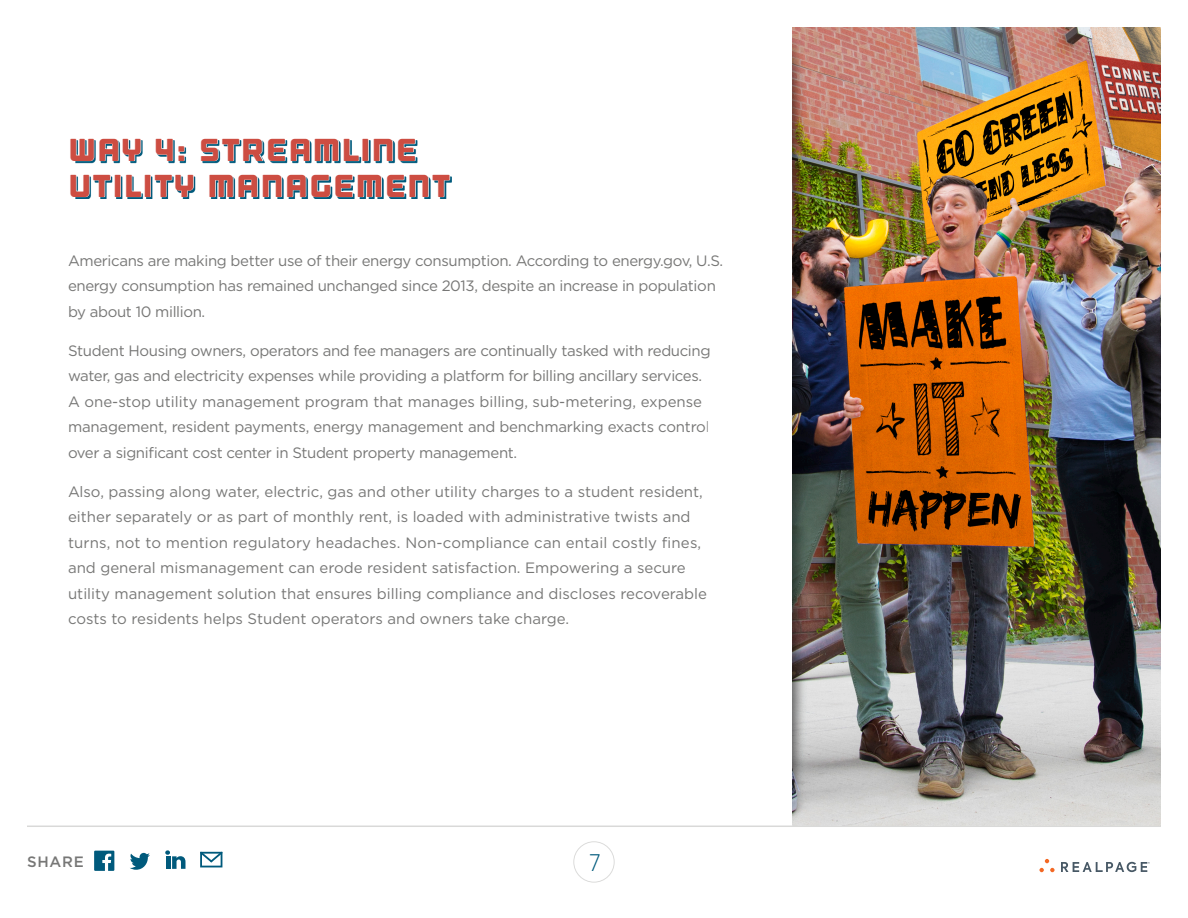
<style>
.page{position:relative;width:1188px;height:918px;background:#fff}
.page>*{position:absolute;margin:0;border:0;box-sizing:border-box;transform-origin:0 0}
.T1_center{font:31.5px/36px "Outage";letter-spacing:.025em;color:#cd4d42}
.t1{font:300 24px "Gotham Narrow";color:#005a7c}
.Main_Paragraph{font:15px/25.5px "Gotham";letter-spacing:-.015em;color:#777776}
.t2{font:500 15px "Gotham";letter-spacing:.05em;color:#777776}
</style>
<div class="page">
<svg style="left:165px;top:850px;width:21px;height:19px"></svg>
<svg style="left:94px;top:851px;width:20px;height:20px"></svg>
<svg style="left:130px;top:853px;width:20px;height:17px"></svg>
<svg style="left:200px;top:852px;width:23px;height:15px"></svg>
<svg style="left:573px;top:841px;width:42px;height:42px"></svg>
<hr style="left:27px;top:826px;width:1134px;height:1px;background:#d9d9d8">
<svg style="left:1039px;top:859px;width:16px;height:13px"></svg>
<svg style="left:1061px;top:862px;width:89px;height:10px"></svg>
<svg style="left:76px;top:140px;width:376px;height:59px"></svg>
<svg style="left:75px;top:140px;width:67px;height:22px"></svg>
<svg style="left:155px;top:140px;width:30px;height:22px"></svg>
<svg style="left:200px;top:140px;width:160px;height:22px"></svg>
<div style="left:362px;top:138px;width:7px;height:23px;border:1px solid #fff"></div>
<svg style="left:373px;top:140px;width:43px;height:22px"></svg>
<svg style="left:75px;top:174px;width:36px;height:24px"></svg>
<div style="left:115px;top:174px;width:6px;height:23px;border:1px solid #fff"></div>
<svg style="left:126px;top:174px;width:16px;height:23px"></svg>
<div style="left:145px;top:174px;width:6px;height:23px;border:1px solid #fff"></div>
<svg style="left:154px;top:174px;width:40px;height:24px"></svg>
<svg style="left:209px;top:174px;width:242px;height:24px"></svg>
<img style="left:792px;top:27px;width:369px;height:799px">
<p class="T1_center" style="left:68px;top:132px;width:384px">WAY 4: STREAMLINE<br>UTILITY MANAGEMENT</p>
<p class="Main_Paragraph" style="left:68px;top:247px;width:657px">Americans are making better use of their energy consumption. According to energy.gov, U.S. energy consumption has remained unchanged since 2013, despite an increase in population by about 10 million.</p>
<p class="Main_Paragraph" style="left:68px;top:337px;width:644px">Student Housing owners, operators and fee managers are continually tasked with reducing water, gas and electricity expenses while providing a platform for billing ancillary services.<br>A one-stop utility management program that manages billing, sub-metering, expense management, resident payments, energy management and benchmarking exacts control over a significant cost center in Student property management.</p>
<p class="Main_Paragraph" style="left:68px;top:478px;width:641px">Also, passing along water, electric, gas and other utility charges to a student resident, either separately or as part of monthly rent, is loaded with administrative twists and turns, not to mention regulatory headaches. Non-compliance can entail costly fines, and general mismanagement can erode resident satisfaction. Empowering a secure utility management solution that ensures billing compliance and discloses recoverable costs to residents helps Student operators and owners take charge.</p>
<p class="t2" style="left:27px;top:852px;width:58px">SHARE</p>
<h2 class="t1" style="left:589px;top:848px;width:14px">7</h2>
</div>
